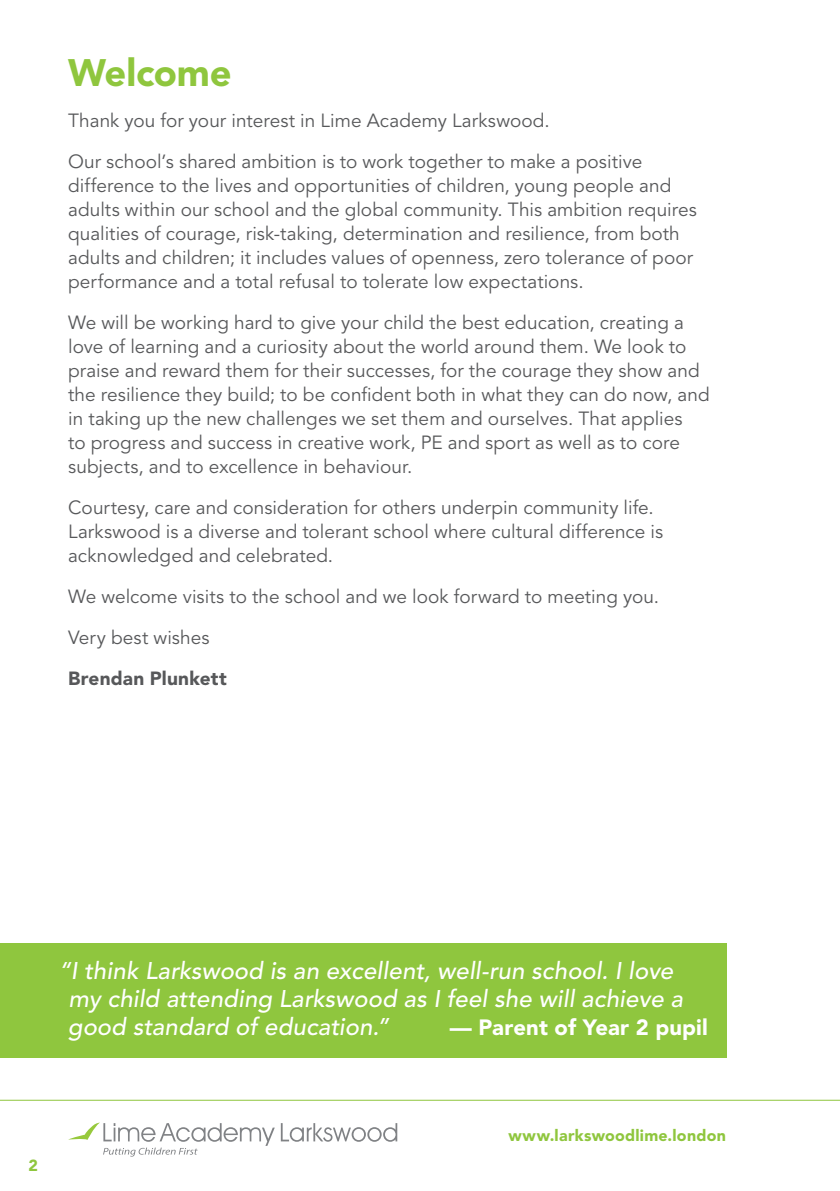
<style>
.page{position:relative;width:840px;height:1191px;background:#fff}
.page>*{position:absolute;margin:0;border:0;box-sizing:border-box;transform-origin:0 0}
.t1{font:900 38px "Avenir";letter-spacing:-.005em;color:#8fc63e}
.t2{font:italic 500 24px/28px "Avenir";letter-spacing:.005em;color:#fff}
.t3{font:900 22px "Avenir";letter-spacing:.01em;color:#fff}
.Body_Text_80k{font:19px/24px "Avenir";letter-spacing:.005em;color:#57585a}
.Body_Text_80k-2{font:900 19px "Avenir";letter-spacing:.01em;color:#57585a}
.t4{font:900 16px "Avenir";letter-spacing:.015em;color:#8fc63e}
</style>
<div class="page">
<svg style="left:281px;top:1123px;width:116px;height:18px"></svg>
<svg style="left:68px;top:1122px;width:206px;height:34px"></svg>
<hr style="left:0;top:1099px;width:839px;height:1px;background:#8fc63e">
<div style="left:0;top:943px;width:726px;height:114px;background:#8fc63e"></div>
<p class="t1" style="left:68px;top:50px;width:165px">Welcome</p>
<p class="Body_Text_80k" style="left:68px;top:109px;width:483px">Thank you for your interest in Lime Academy Larkswood.</p>
<p class="Body_Text_80k" style="left:68px;top:150px;width:630px">Our school’s shared ambition is to work together to make a positive difference to the lives and opportunities of children, young people and adults within our school and the global community. This ambition requires qualities of courage, risk-taking, determination and resilience, from both adults and children; it includes values of openness, zero tolerance of poor performance and a total refusal to tolerate low expectations.</p>
<p class="Body_Text_80k" style="left:68px;top:311px;width:642px">We will be working hard to give your child the best education, creating a love of learning and a curiosity about the world around them. We look to praise and reward them for their successes, for the courage they show and the resilience they build; to be confident both in what they can do now, and in taking up the new challenges we set them and ourselves. That applies<br>to progress and success in creative work, PE and sport as well as to core subjects, and to excellence in behaviour.</p>
<p class="Body_Text_80k" style="left:68px;top:496px;width:596px">Courtesy, care and consideration for others underpin community life.<br>Larkswood is a diverse and tolerant school where cultural difference is acknowledged and celebrated.</p>
<p class="Body_Text_80k" style="left:68px;top:585px;width:592px">We welcome visits to the school and we look forward to meeting you.</p>
<p class="Body_Text_80k" style="left:68px;top:626px;width:143px">Very best wishes</p>
<p class="Body_Text_80k-2" style="left:68px;top:667px;width:160px">Brendan Plunkett</p>
<p class="t2" style="left:68px;top:957px;width:616px;text-indent:-9px">“I think Larkswood is an excellent, well-run school. I love my child attending Larkswood as I feel she will achieve a good standard of education.”</p>
<p class="t3" style="left:449px;top:1013px;width:259px">— Parent of Year 2 pupil</p>
<p class="t4" style="left:28px;top:1156px;width:11px">2</p>
<p class="t4" style="left:508px;top:1126px;width:219px">www.larkswoodlime.london</p>
</div>
